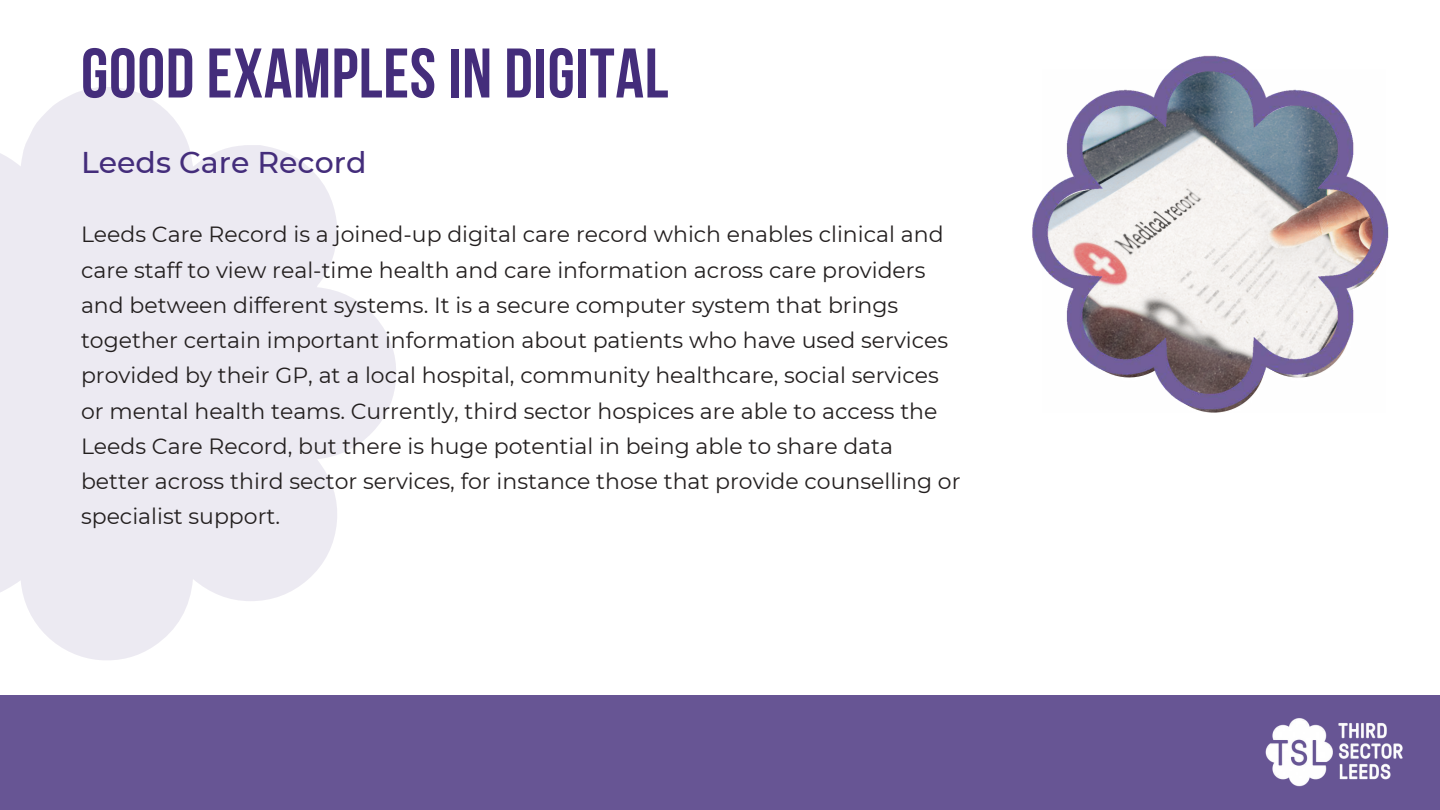
<style>
.page{position:relative;width:1440px;height:810px;background:#fff}
.page>*{position:absolute;margin:0;border:0;box-sizing:border-box;transform-origin:0 0}
.t1{font:70px "Bebas Neue Cyrillic";letter-spacing:.01em;color:#442d7b}
.t2{font:500 30px "Montserrat";color:#442d7b}
.t3{font:22px/35.2px "Montserrat";color:#231f1f}
</style>
<div class="page">
<svg style="left:0;top:87px;width:396px;height:573px;fill:#eceaf2"></svg>
<div style="left:0;top:695px;width:1440px;height:115px;background:#675594"></div>
<img style="left:1265px;top:718px;width:138px;height:69px">
<img style="left:1032px;top:55px;width:357px;height:358px">
<h1 class="t1" style="left:81px;top:35px;width:589px">GOOD EXAMPLES IN DIGITAL</h1>
<h2 class="t2" style="left:81px;top:141px;width:287px">Leeds Care Record</h2>
<p class="t3" style="left:81px;top:216px;width:881px">Leeds Care Record is a joined-up digital care record which enables clinical and care staff to view real-time health and care information across care providers and between different systems. It is a secure computer system that brings together certain important information about patients who have used services provided by their GP, at a local hospital, community healthcare, social services or mental health teams. Currently, third sector hospices are able to access the Leeds Care Record, but there is huge potential in being able to share data better across third sector services, for instance those that provide counselling or specialist support.</p>
</div>
